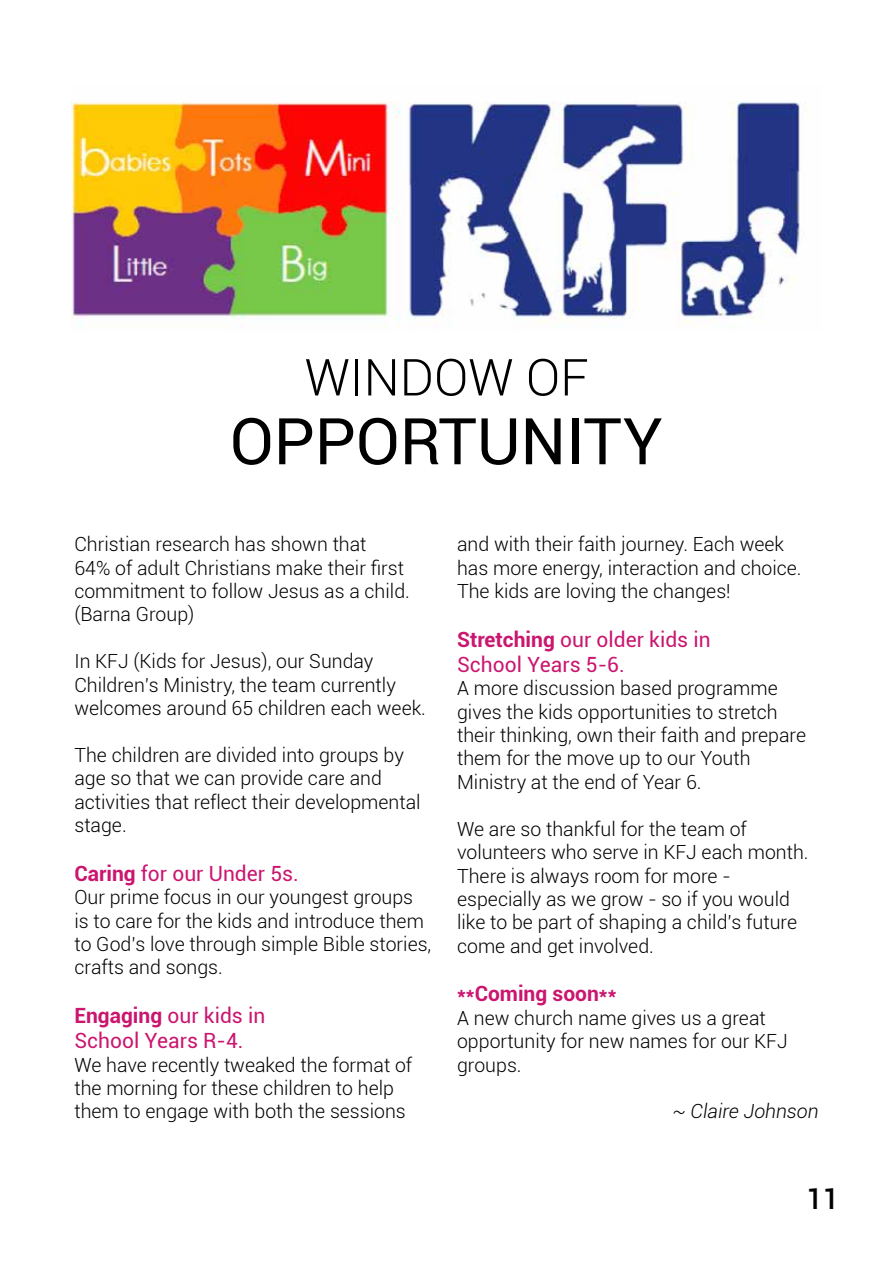
<style>
.page{position:relative;width:893px;height:1263px;background:#fff}
.page>*{position:absolute;margin:0;border:0;box-sizing:border-box;transform-origin:0 0}
.t1{font:64.5px "Roboto";color:#000}
.t2{font:300 51px "Roboto";color:#000}
.t3{font:500 28.5px "Roboto";color:#000}
.t4{font:21px/25.2px "Roboto";color:#ca166f}
.t5{font:700 21px "Roboto";color:#ca166f}
.t6{font:300 19.5px/23.4px "Roboto";color:#000}
.t7{font:italic 300 19.5px "Roboto";color:#000}
.s1{font-weight:700}
</style>
<div class="page">
<img style="left:72px;top:102px;width:734px;height:225px">
<h2 class="t2" style="left:305px;top:342px;width:285px">WINDOW OF</h2>
<h1 class="t1" style="left:230px;top:396px;width:435px">OPPORTUNITY</h1>
<p class="t6" style="left:74px;top:532px;width:337px">Christian research has shown that<br>64% of adult Christians make their first commitment to follow Jesus as a child. (Barna Group)</p>
<p class="t6" style="left:74px;top:649px;width:353px">In KFJ (Kids for Jesus), our Sunday<br>Children’s Ministry, the team currently welcomes around 65 children each week.</p>
<p class="t6" style="left:74px;top:743px;width:348px">The children are divided into groups by age so that we can provide care and activities that reflect their developmental stage.</p>
<p class="t4" style="left:74px;top:860px;width:226px"><span class="s1">Caring</span> for our Under 5s.</p>
<p class="t6" style="left:74px;top:885px;width:358px">Our prime focus in our youngest groups is to care for the kids and introduce them to God’s love through simple Bible stories, crafts and songs.</p>
<p class="t4" style="left:74px;top:1002px;width:192px"><span class="s1">Engaging</span> our kids in<br>School Years R-4.</p>
<p class="t6" style="left:74px;top:1052px;width:339px">We have recently tweaked the format of the morning for these children to help them to engage with both the sessions</p>
<p class="t6" style="left:457px;top:532px;width:346px">and with their faith journey. Each week has more energy, interaction and choice.<br>The kids are loving the changes!</p>
<p class="t4" style="left:457px;top:626px;width:255px"><span class="s1">Stretching</span> our older kids in<br>School Years 5-6.</p>
<p class="t6" style="left:457px;top:676px;width:350px">A more discussion based programme gives the kids opportunities to stretch their thinking, own their faith and prepare them for the move up to our Youth Ministry at the end of Year 6.</p>
<p class="t6" style="left:457px;top:816px;width:353px">We are so thankful for the team of volunteers who serve in KFJ each month.<br>There is always room for more - especially as we grow - so if you would like to be part of shaping a child’s future come and get involved.</p>
<p class="t5" style="left:457px;top:979px;width:161px">**Coming soon**</p>
<p class="t6" style="left:457px;top:1005px;width:332px">A new church name gives us a great opportunity for new names for our KFJ groups.</p>
<p class="t7" style="left:672px;top:1098px;width:148px">~ Claire Johnson</p>
<h3 class="t3" style="left:807px;top:1179px;width:34px">11</h3>
</div>
